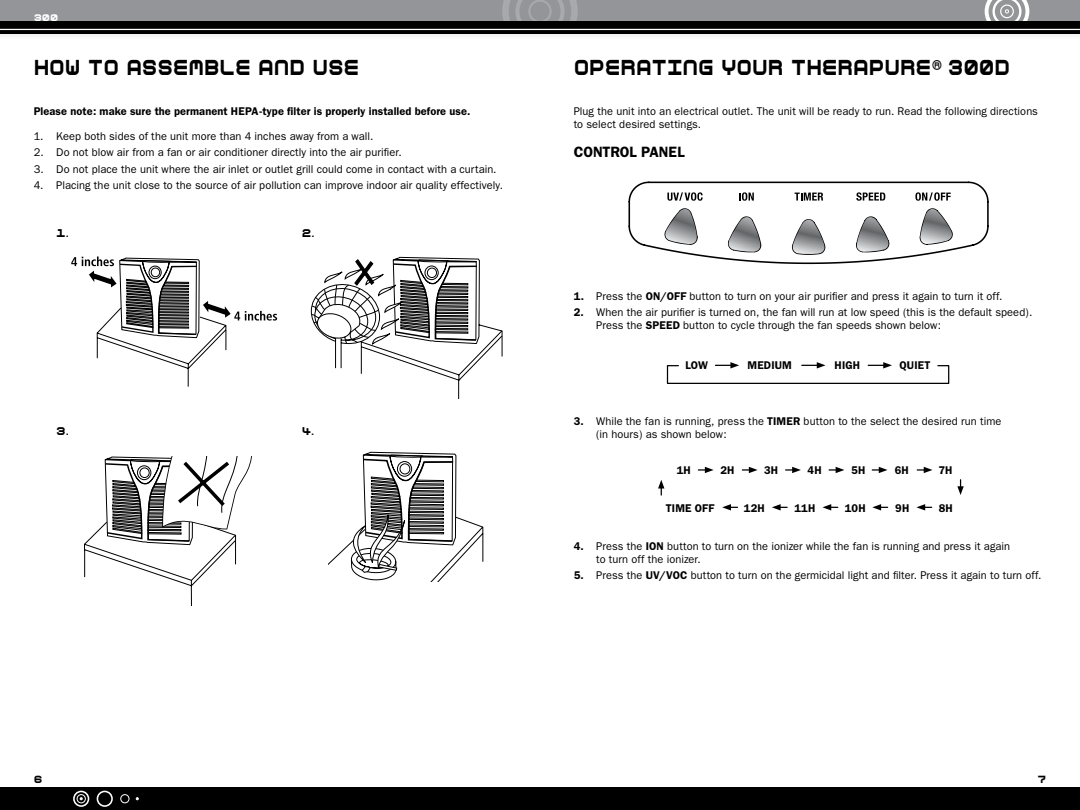
<style>
.page{position:relative;width:1080px;height:810px;background:#fff}
.page>*{position:absolute;margin:0;border:0;box-sizing:border-box;transform-origin:0 0}
.t1{font:33.75px "Aspirin Overdose";letter-spacing:-.005em;color:#000;scale:.85 1}
.t2{font:17.5px "Aspirin Overdose";color:#000}
.t3{font:16.25px "Aspirin Overdose";color:#000}
.t4{font:600 15px "Franklin Gothic";letter-spacing:-.005em;color:#000}
.t5{font:15px "Aspirin Overdose";color:#fff}
.t6{font:11.25px/12.5px "Franklin Gothic";letter-spacing:.005em;color:#000}
.t7{font:600 11.25px "Franklin Gothic";letter-spacing:.01em;color:#000}
.s1{font-weight:600}
</style>
<div class="page">
<div style="left:0;top:0;width:540px;height:22px;background:#939598"></div>
<div style="left:0;top:787px;width:540px;height:23px;background:#000"></div>
<div style="left:73px;top:791px;width:16px;height:16px;border:2px solid #fff;border-radius:50%"></div>
<div style="left:77px;top:794px;width:9px;height:9px;border:1px solid #fff;border-radius:50%"></div>
<div style="left:97px;top:791px;width:16px;height:16px;border:2px solid #fff;border-radius:50%"></div>
<div style="left:120px;top:794px;width:9px;height:9px;border:1px solid #fff;border-radius:50%"></div>
<div style="left:0;top:21px;width:540px;height:13px;background:#000"></div>
<div style="left:0;top:28px;width:540px;height:16px;background:#000;opacity:.25"></div>
<hr style="left:0;top:29px;width:540px;height:1px;background:#fff">
<div style="left:540px;top:0;width:540px;height:22px;background:#939598"></div>
<div style="left:540px;top:787px;width:540px;height:23px;background:#000"></div>
<svg style="left:985px;top:0;width:44px;height:21px"></svg>
<svg style="left:502px;top:0;width:76px;height:44px"></svg>
<div style="left:540px;top:21px;width:540px;height:13px;background:#000"></div>
<div style="left:540px;top:28px;width:540px;height:16px;background:#000;opacity:.25"></div>
<hr style="left:540px;top:29px;width:540px;height:1px;background:#fff">
<svg style="left:84px;top:456px;width:168px;height:150px"></svg>
<svg style="left:71px;top:257px;width:206px;height:130px"></svg>
<svg style="left:311px;top:257px;width:192px;height:141px"></svg>
<svg style="left:328px;top:452px;width:155px;height:130px"></svg>
<svg style="left:628px;top:182px;width:361px;height:82px"></svg>
<svg style="left:666px;top:362px;width:284px;height:22px"></svg>
<svg style="left:698px;top:467px;width:16px;height:6px"></svg>
<svg style="left:742px;top:467px;width:16px;height:6px"></svg>
<svg style="left:786px;top:467px;width:15px;height:6px"></svg>
<svg style="left:829px;top:467px;width:15px;height:6px"></svg>
<svg style="left:872px;top:467px;width:16px;height:6px"></svg>
<svg style="left:917px;top:467px;width:15px;height:6px"></svg>
<svg style="left:916px;top:504px;width:16px;height:7px"></svg>
<svg style="left:872px;top:504px;width:16px;height:7px"></svg>
<svg style="left:822px;top:504px;width:16px;height:7px"></svg>
<svg style="left:772px;top:504px;width:15px;height:7px"></svg>
<svg style="left:722px;top:504px;width:15px;height:7px"></svg>
<svg style="left:957px;top:480px;width:7px;height:15px"></svg>
<svg style="left:658px;top:480px;width:6px;height:15px"></svg>
<h3 class="t5" style="left:34px;top:11px;width:26px">300</h3>
<h1 class="t1" style="left:34px;top:54px;width:384px">how to assemble and use</h1>
<p class="t7" style="left:34px;top:105px;width:438px">Please note: make sure the permanent HEPA-type filter is properly installed before use.</p>
<p class="t6" style="left:34px;top:130px;width:341px">1. Keep both sides of the unit more than 4 inches away from a wall.</p>
<p class="t6" style="left:34px;top:146px;width:369px">2. Do not blow air from a fan or air conditioner directly into the air purifier.</p>
<p class="t6" style="left:34px;top:163px;width:464px">3. Do not place the unit where the air inlet or outlet grill could come in contact with a curtain.</p>
<p class="t6" style="left:34px;top:179px;width:471px">4. Placing the unit close to the source of air pollution can improve indoor air quality effectively.</p>
<h2 class="t2" style="left:56px;top:226px;width:14px">1.</h2>
<h2 class="t2" style="left:56px;top:424px;width:14px">3.</h2>
<h2 class="t2" style="left:302px;top:226px;width:14px">2.</h2>
<h2 class="t2" style="left:302px;top:424px;width:14px">4.</h2>
<h1 class="t1" style="left:574px;top:54px;width:512px">operating your Therapure® 300D</h1>
<p class="t6" style="left:574px;top:105px;width:466px">Plug the unit into an electrical outlet. The unit will be ready to run. Read the following directions to select desired settings.</p>
<h3 class="t4" style="left:574px;top:143px;width:112px">Control Panel</h3>
<p class="t6" style="left:574px;top:290px;width:430px"><span class="s1">1.</span> Press the <span class="s1">ON/OFF</span> button to turn on your air purifier and press it again to turn it off.</p>
<p class="t6" style="left:596px;top:306px;width:438px;text-indent:-22px"><span class="s1">2.</span> When the air purifier is turned on, the fan will run at low speed (this is the default speed).<br>Press the <span class="s1">SPEED</span> button to cycle through the fan speeds shown below:</p>
<p class="t7" style="left:685px;top:359px;width:22px">Low</p>
<p class="t7" style="left:748px;top:359px;width:45px">Medium</p>
<p class="t7" style="left:835px;top:359px;width:27px">Hig h</p>
<p class="t7" style="left:900px;top:359px;width:21px">Quiet</p>
<p class="t6" style="left:596px;top:415px;width:407px;text-indent:-23px"><span class="s1">3.</span> While the fan is running, press the <span class="s1">TIMER</span> button to the select the desired run time (in hours) as shown below:</p>
<p class="t7" style="left:677px;top:463px;width:16px">1h</p>
<p class="t7" style="left:720px;top:463px;width:16px">2h</p>
<p class="t7" style="left:764px;top:463px;width:16px">3h</p>
<p class="t7" style="left:808px;top:463px;width:16px">4h</p>
<p class="t7" style="left:851px;top:463px;width:16px">5h</p>
<p class="t7" style="left:895px;top:463px;width:16px">6h</p>
<p class="t7" style="left:938px;top:463px;width:15px">7h</p>
<p class="t7" style="left:666px;top:501px;width:8px">time</p>
<p class="t7" style="left:695px;top:501px;width:15px">off</p>
<p class="t7" style="left:744px;top:501px;width:22px">12h</p>
<p class="t7" style="left:794px;top:501px;width:22px">11h</p>
<p class="t7" style="left:845px;top:501px;width:22px">10h</p>
<p class="t7" style="left:895px;top:501px;width:16px">9h</p>
<p class="t7" style="left:939px;top:501px;width:16px">8h</p>
<p class="t6" style="left:596px;top:540px;width:415px;text-indent:-23px"><span class="s1">4.</span> Press the <span class="s1">ION</span> button to turn on the ionizer while the fan is running and press it again to turn off the ionizer.</p>
<p class="t6" style="left:574px;top:569px;width:469px"><span class="s1">5.</span> Press the <span class="s1">UV/VOC</span> button to turn on the germicidal light and filter. Press it again to turn off.</p>
<h3 class="t3" style="left:34px;top:773px;width:10px">6</h3>
<h3 class="t3" style="left:1038px;top:773px;width:10px">7</h3>
</div>
